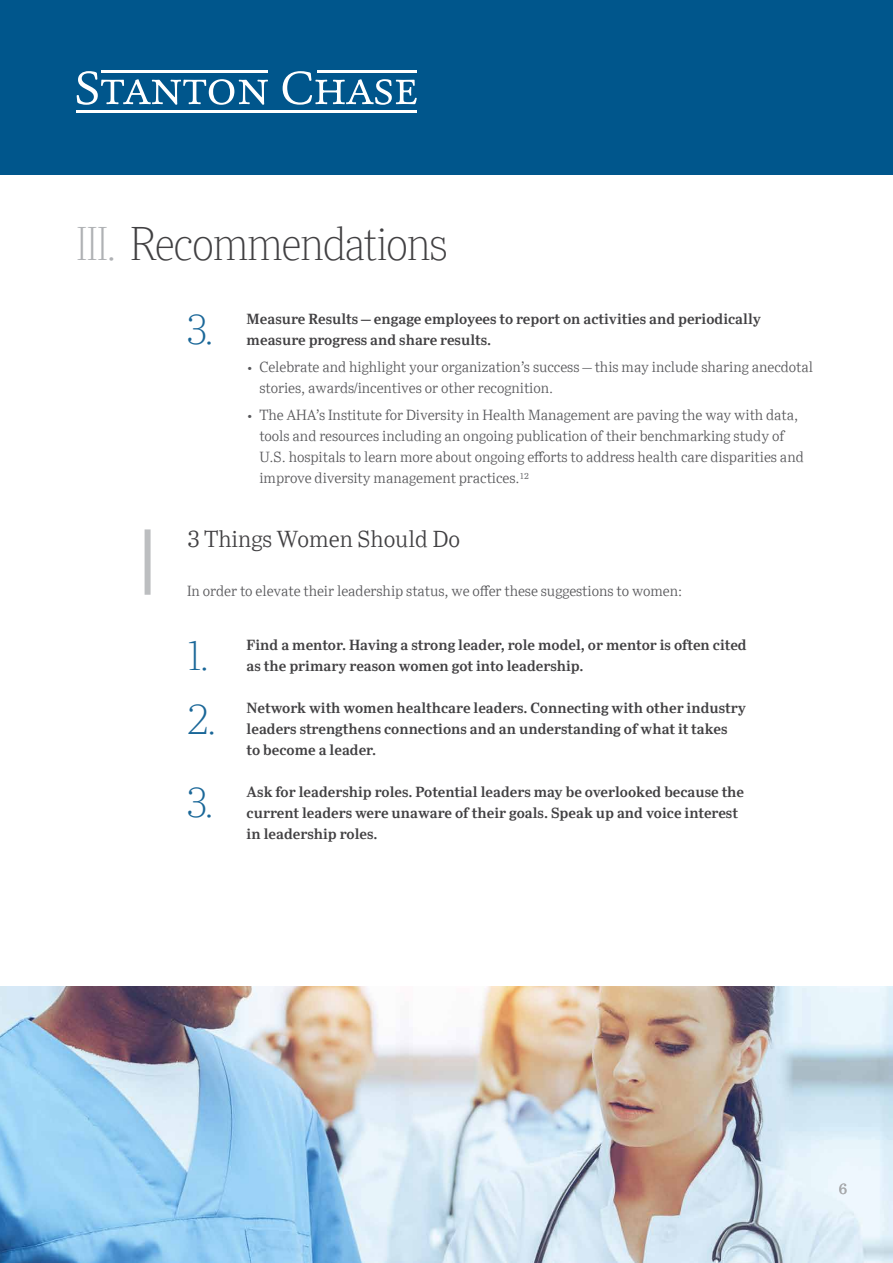
<style>
.page{position:relative;width:893px;height:1263px;background:#fff}
.page>*{position:absolute;margin:0;border:0;box-sizing:border-box;transform-origin:0 0}
.t1{font:100 45px "Ysobel Display Std";color:#414042}
.t2{font:100 40.5px "Ysobel Display Std";color:#1a6798}
.t3{font:300 22.5px "Ysobel Std";letter-spacing:-.005em;color:#414042}
.t4{font:600 14.25px/21px "Ysobel Std";color:#414042}
.t5{font:300 14.25px/21px "Ysobel Std";letter-spacing:-.005em;color:#565659}
.t6{font:14.25px "Ysobel Std";color:#a7a9ac}
.s1{color:#afb1b4}
</style>
<div class="page">
<div style="left:0;top:0;width:893px;height:174px;background:#00568c"></div>
<svg style="left:77px;top:71px;width:191px;height:34px"></svg>
<svg style="left:283px;top:71px;width:134px;height:34px"></svg>
<hr style="left:77px;top:111px;width:340px;height:2px;background:#fff">
<hr style="left:101px;top:71px;width:167px;height:2px;background:#fff">
<hr style="left:318px;top:71px;width:99px;height:2px;background:#fff">
<img style="left:0;top:986px;width:893px;height:277px">
<div style="left:145px;top:529px;width:6px;height:66px;background:#bcbec0"></div>
<h1 class="t1" style="left:77px;top:217px;width:372px"><span class="s1">III.</span> Recommendations</h1>
<h2 class="t2" style="left:187px;top:305px;width:27px">3.</h2>
<p class="t4" style="left:247px;top:308px;width:516px">Measure Results – engage employees to report on activities and periodically measure progress and share results.</p>
<p class="t5" style="left:259px;top:356px;width:555px;text-indent:-13px">• Celebrate and highlight your organization’s success – this may include sharing anecdotal stories, awards/incentives or other recognition.</p>
<p class="t5" style="left:259px;top:405px;width:546px;text-indent:-13px">• The AHA’s Institute for Diversity in Health Management are paving the way with data, tools and resources including an ongoing publication of their benchmarking study of U.S. hospitals to learn more about ongoing efforts to address health care disparities and improve diversity management practices.<sup>12</sup></p>
<h3 class="t3" style="left:187px;top:525px;width:274px">3 Things Women Should Do</h3>
<p class="t5" style="left:187px;top:580px;width:497px">In order to elevate their leadership status, we offer these suggestions to women:</p>
<h2 class="t2" style="left:187px;top:632px;width:23px">1.</h2>
<h2 class="t2" style="left:187px;top:695px;width:30px">2.</h2>
<h2 class="t2" style="left:187px;top:779px;width:27px">3.</h2>
<p class="t4" style="left:247px;top:635px;width:502px">Find a mentor. Having a strong leader, role model, or mentor is often cited as the primary reason women got into leadership.</p>
<p class="t4" style="left:247px;top:698px;width:501px">Network with women healthcare leaders. Connecting with other industry leaders strengthens connections and an understanding of what it takes<br>to become a leader.</p>
<p class="t4" style="left:247px;top:782px;width:499px">Ask for leadership roles. Potential leaders may be overlooked because the current leaders were unaware of their goals. Speak up and voice interest in leadership roles.</p>
<p class="t6" style="left:839px;top:1180px;width:10px">6</p>
</div>
